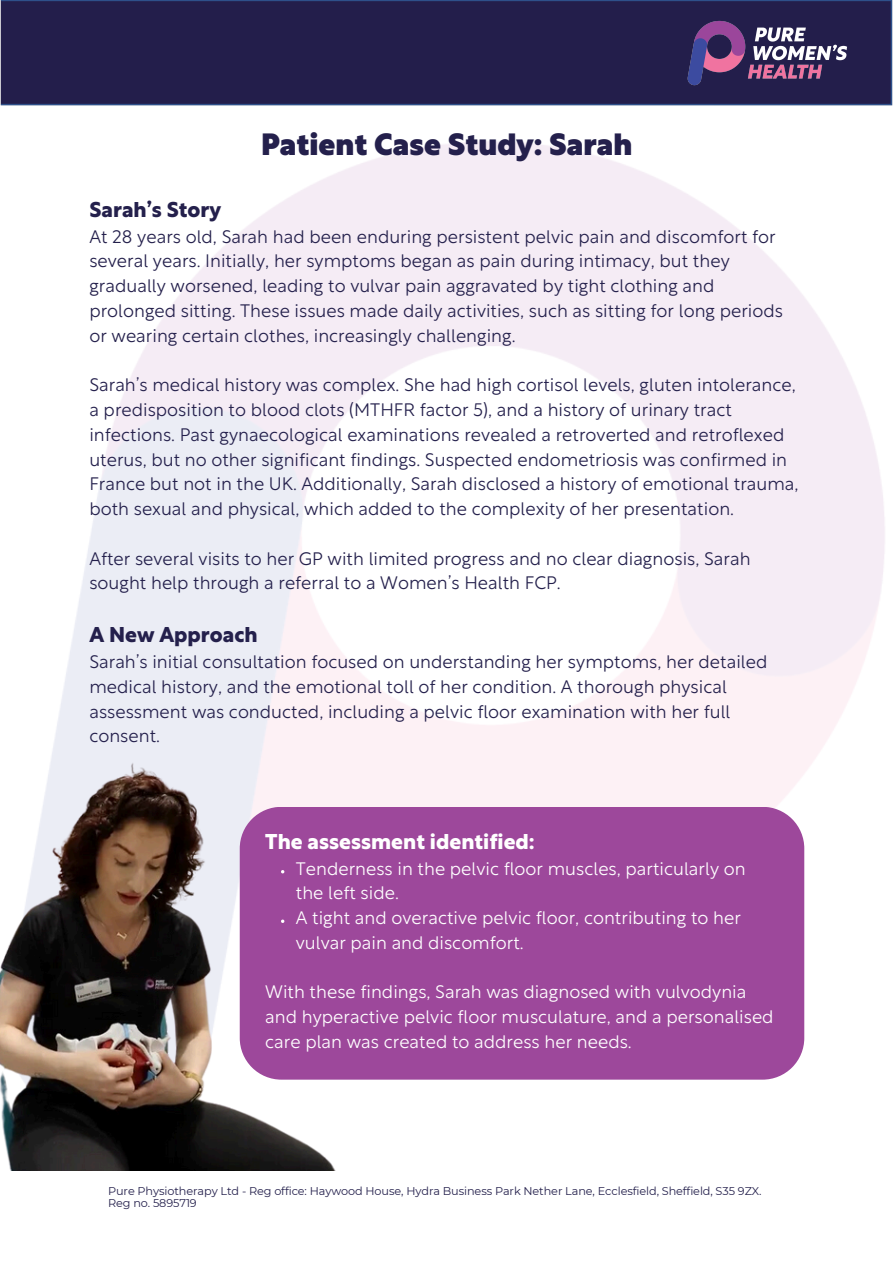
<style>
.page{position:relative;width:894px;height:1264px;background:#fff}
.page>*{position:absolute;margin:0;border:0;box-sizing:border-box;transform-origin:0 0}
.t1{font:900 30px "Rustica";color:#24204c}
.t2{font:700 21px "Rustica";color:#24204c}
.t3{font:700 21px "Rustica";color:#fff}
.t4{font:300 18px/24.8px "Rustica";color:#24204c}
.t5{font:300 18px/24.8px "Rustica";color:#fff}
.t6{font:11.25px/12.3px "Montserrat";letter-spacing:-.01em;color:#24204c}
</style>
<div class="page">
<img style="left:10px;top:141px;width:875px;height:1030px">
<div style="left:0;top:0;width:893px;height:106px;background:#231e4b"></div>
<img style="left:676px;top:14px;width:202px;height:78px">
<img style="left:0;top:737px;width:419px;height:432px">
<div style="left:240px;top:806px;width:564px;height:273px;background:#9d489b"></div>
<svg style="left:281px;top:919px;width:3px;height:4px"></svg>
<h3 class="t1" style="left:261px;top:133px;width:372px">Patient Case Study: Sarah</h3>
<p class="t2" style="left:89px;top:202px;width:133px">Sarah’s Story</p>
<p class="t4" style="left:89px;top:226px;width:695px">At 28 years old, Sarah had been enduring persistent pelvic pain and discomfort for several years. Initially, her symptoms began as pain during intimacy, but they gradually worsened, leading to vulvar pain aggravated by tight clothing and prolonged sitting. These issues made daily activities, such as sitting for long periods or wearing certain clothes, increasingly challenging.</p>
<h1 class="t4" style="left:89px;top:374px;width:710px">Sarah’s medical history was complex. She had high cortisol levels, gluten intolerance, a predisposition to blood clots (MTHFR factor 5), and a history of urinary tract infections. Past gynaecological examinations revealed a retroverted and retroflexed uterus, but no other significant findings. Suspected endometriosis was confirmed in France but not in the UK. Additionally, Sarah disclosed a history of emotional trauma, both sexual and physical, which added to the complexity of her presentation.</h1>
<p class="t4" style="left:89px;top:547px;width:662px">After several visits to her GP with limited progress and no clear diagnosis, Sarah sought help through a referral to a Women’s Health FCP.</p>
<p class="t2" style="left:89px;top:627px;width:170px">A New Approach</p>
<p class="t4" style="left:89px;top:651px;width:679px">Sarah’s initial consultation focused on understanding her symptoms, her detailed medical history, and the emotional toll of her condition. A thorough physical assessment was conducted, including a pelvic floor examination with her full consent.</p>
<h3 class="t3" style="left:265px;top:833px;width:271px">The assessment identified:</h3>
<p class="t5" style="left:296px;top:857px;width:451px">Tenderness in the pelvic floor muscles, particularly on the left side.</p>
<p class="t5" style="left:296px;top:907px;width:446px">A tight and overactive pelvic floor, contributing to her vulvar pain and discomfort.</p>
<p class="t5" style="left:265px;top:981px;width:509px">With these findings, Sarah was diagnosed with vulvodynia and hyperactive pelvic floor musculature, and a personalised care plan was created to address her needs.</p>
<h3 class="t6" style="left:108px;top:1184px;width:654px">Pure Physiotherapy Ltd - Reg office: Haywood House, Hydra Business Park Nether Lane, Ecclesfield, Sheffield, S35 9ZX.<br>Reg no. 5895719</h3>
</div>
